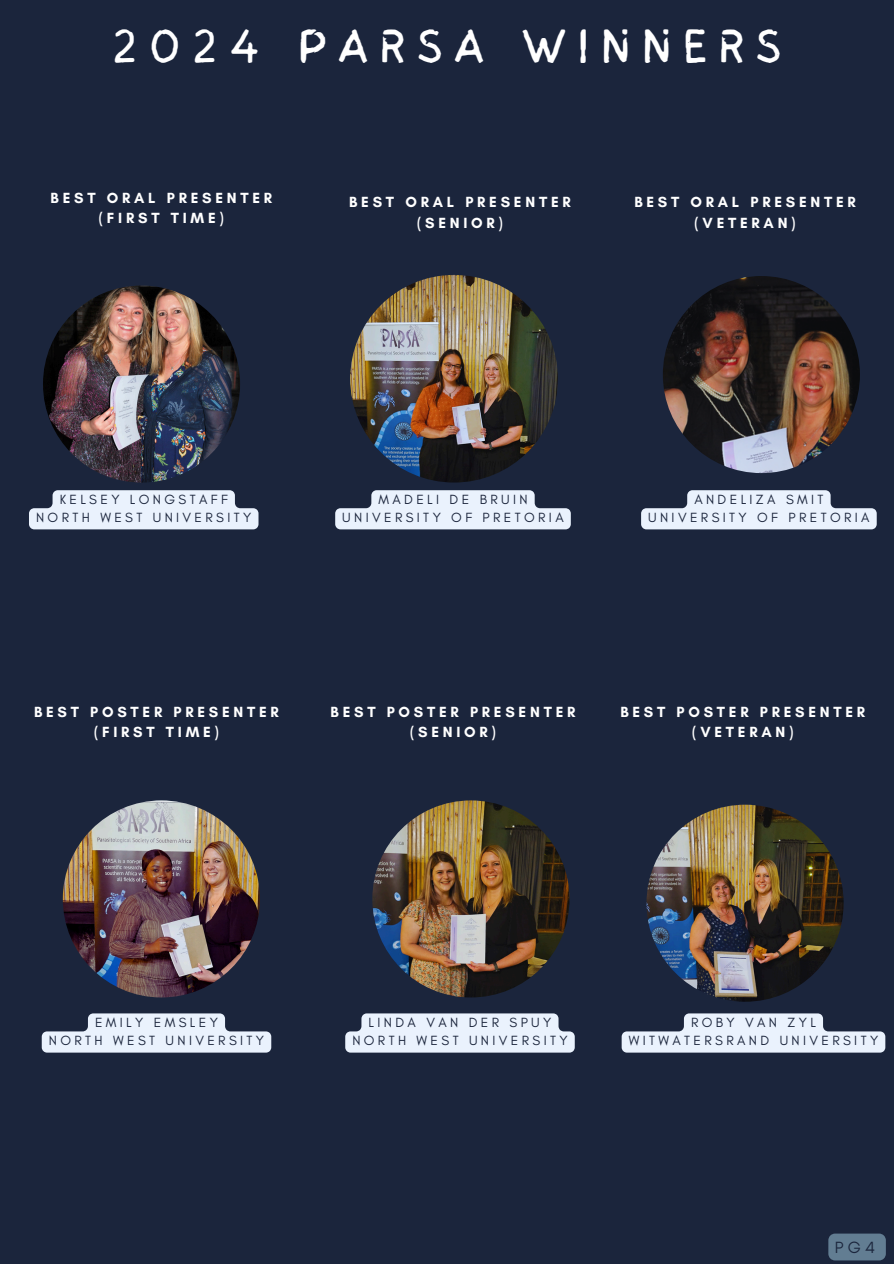
<style>
.page{position:relative;width:894px;height:1264px;background:#fff}
.page>*{position:absolute;margin:0;border:0;box-sizing:border-box;transform-origin:0 0}
.t1{font:48px "Sigher";letter-spacing:.25em;color:#fff}
.t2{font:16.5px "Glacial Indifference";color:#1b253c}
.t3{font:700 15px/20.2px "Glacial Indifference";letter-spacing:.25em;color:#fff;text-align:center}
.t4{font:13.5px "Glacial Indifference";letter-spacing:.25em;color:#1b253c}
</style>
<div class="page">
<div style="left:0;top:0;width:893px;height:1263px;background:#1b253c"></div>
<img style="left:350px;top:275px;width:207px;height:207px;border-radius:50%">
<img style="left:43px;top:285px;width:197px;height:197px;border-radius:50%">
<img style="left:662px;top:276px;width:197px;height:197px;border-radius:50%">
<img style="left:63px;top:800px;width:197px;height:197px;border-radius:50%">
<img style="left:372px;top:800px;width:197px;height:197px;border-radius:50%">
<img style="left:646px;top:804px;width:197px;height:197px;border-radius:50%">
<svg style="left:828px;top:1233px;width:57px;height:27px;background:#5e788e"></svg>
<svg style="left:29px;top:490px;width:229px;height:39px;background:#d4dde9"></svg>
<svg style="left:335px;top:490px;width:235px;height:39px;background:#cbd3e0"></svg>
<svg style="left:641px;top:490px;width:235px;height:39px"></svg>
<svg style="left:42px;top:1013px;width:229px;height:39px"></svg>
<svg style="left:345px;top:1013px;width:229px;height:39px;background:#d9e2ed"></svg>
<svg style="left:621px;top:1013px;width:264px;height:39px"></svg>
<h3 class="t1" style="left:112px;top:27px;width:670px">2024 PARSA WINNERS</h3>
<p class="t3" style="left:51px;top:188px;width:223px">BEST ORAL PRESENTER (FIRST TIME)</p>
<p class="t3" style="left:349px;top:192px;width:223px">BEST ORAL PRESENTER (SENIOR)</p>
<p class="t3" style="left:634px;top:192px;width:223px">BEST ORAL PRESENTER (VETERAN)</p>
<h2 class="t4" style="left:60px;top:491px;width:169px">KELSEY LONGSTAFF</h2>
<h2 class="t4" style="left:36px;top:509px;width:217px">NORTH WEST UNIVERSITY</h2>
<h2 class="t4" style="left:378px;top:491px;width:150px">MADELI DE BRUIN</h2>
<p class="t4" style="left:342px;top:509px;width:223px">UNIVERSITY OF PRETORIA</p>
<p class="t4" style="left:694px;top:491px;width:131px">ANDELIZA SMIT</p>
<p class="t4" style="left:648px;top:509px;width:223px">UNIVERSITY OF PRETORIA</p>
<p class="t3" style="left:34px;top:701px;width:246px">BEST POSTER PRESENTER (FIRST TIME)</p>
<p class="t3" style="left:330px;top:701px;width:246px">BEST POSTER PRESENTER (SENIOR)</p>
<p class="t3" style="left:620px;top:701px;width:246px">BEST POSTER PRESENTER (VETERAN)</p>
<p class="t4" style="left:95px;top:1014px;width:124px">EMILY EMSLEY</p>
<p class="t4" style="left:49px;top:1032px;width:217px">NORTH WEST UNIVERSITY</p>
<p class="t4" style="left:368px;top:1014px;width:184px">LINDA VAN DER SPUY</p>
<p class="t4" style="left:352px;top:1032px;width:217px">NORTH WEST UNIVERSITY</p>
<p class="t4" style="left:690px;top:1014px;width:126px">ROBY VAN ZYL</p>
<p class="t4" style="left:628px;top:1032px;width:251px">WITWATERSRAND UNIVERSITY</p>
<p class="t2" style="left:834px;top:1236px;width:42px">PG4</p>
</div>
